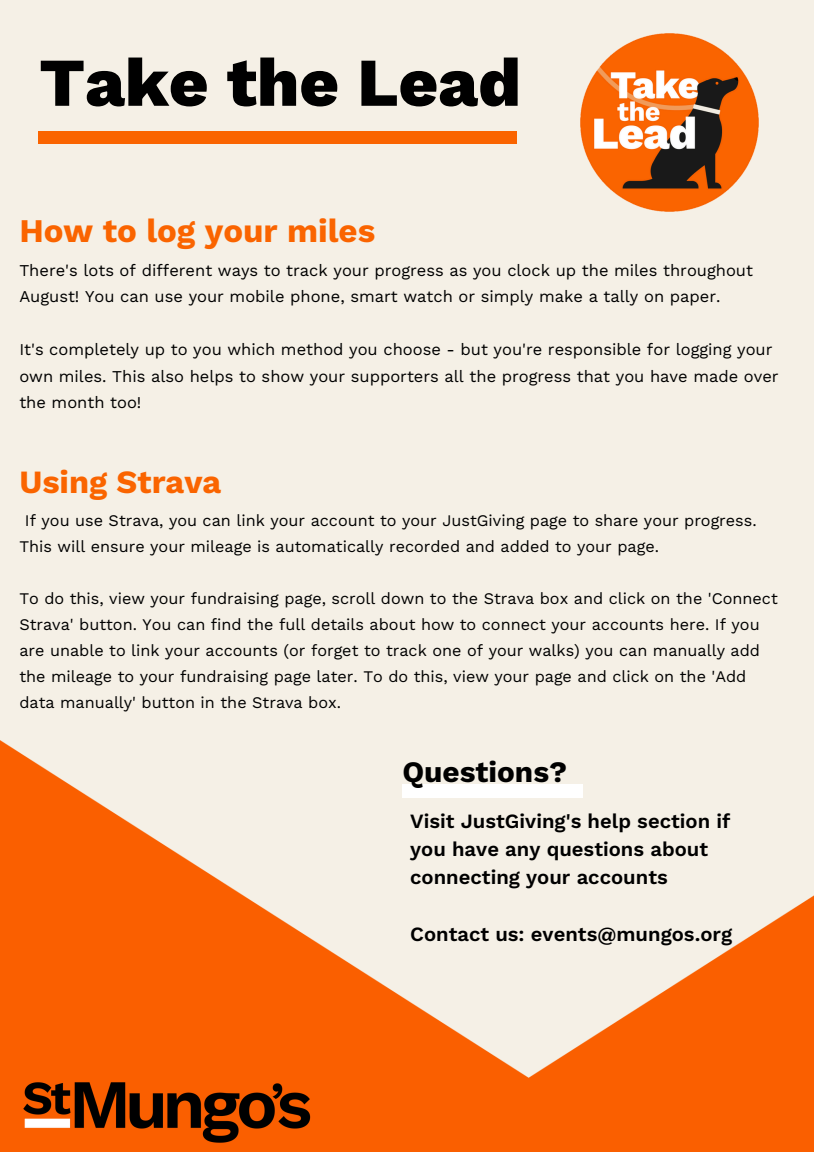
<style>
.page{position:relative;width:814px;height:1152px;background:#fff}
.page>*{position:absolute;margin:0;border:0;box-sizing:border-box;transform-origin:0 0}
.t1{font:800 68.32px "Work Sans";color:#000}
.t2{font:700 33px "Work Sans";color:#fa6400}
.t3{font:700 32.4px "Work Sans";color:#fa6400}
.t4{font:700 29.7px "Work Sans";color:#000}
.t5{font:600 20.25px/28.1px "Work Sans";color:#000}
.t6{font:16.5px/26.4px "Work Sans";color:#000}
.t7{font:16.2px/26px "Work Sans";color:#000}
</style>
<div class="page">
<div style="left:0;top:0;width:814px;height:1151px;background:#f5f0e6"></div>
<img style="left:0;top:740px;width:814px;height:412px">
<img style="left:0;top:1050px;width:341px;height:102px">
<img style="left:580px;top:34px;width:178px;height:177px">
<div style="left:403px;top:785px;width:180px;height:13px;background:#fff"></div>
<div style="left:39px;top:131px;width:478px;height:13px;background:#fa6400"></div>
<p class="t1" style="left:39px;top:42px;width:483px">Take the Lead</p>
<p class="t2" style="left:19px;top:211px;width:357px">How to log your miles</p>
<p class="t6" style="left:19px;top:257px;width:735px">There's lots of different ways to track your progress as you clock up the miles throughout<br>August! You can use your mobile phone, smart watch or simply make a tally on paper.</p>
<p class="t6" style="left:19px;top:336px;width:761px">It's completely up to you which method you choose - but you're responsible for logging your own miles. This also helps to show your supporters all the progress that you have made over the month too!</p>
<p class="t3" style="left:19px;top:463px;width:203px">Using Strava</p>
<h2 class="t7" style="left:19px;top:508px;width:739px;text-indent:6px">If you use Strava, you can link your account to your JustGiving page to share your progress.<br>This will ensure your mileage is automatically recorded and added to your page.</h2>
<h3 class="t7" style="left:19px;top:586px;width:760px">To do this, view your fundraising page, scroll down to the Strava box and click on the 'Connect Strava' button. You can find the full details about how to connect your accounts here. If you are unable to link your accounts (or forget to track one of your walks) you can manually add the mileage to your fundraising page later. To do this, view your page and click on the 'Add data manually' button in the Strava box.</h3>
<p class="t4" style="left:402px;top:754px;width:166px">Questions?</p>
<h3 class="t5" style="left:410px;top:807px;width:322px">Visit JustGiving's help section if you have any questions about connecting your accounts</h3>
<p class="t5" style="left:410px;top:920px;width:323px">Contact us: events@mungos.org</p>
</div>
